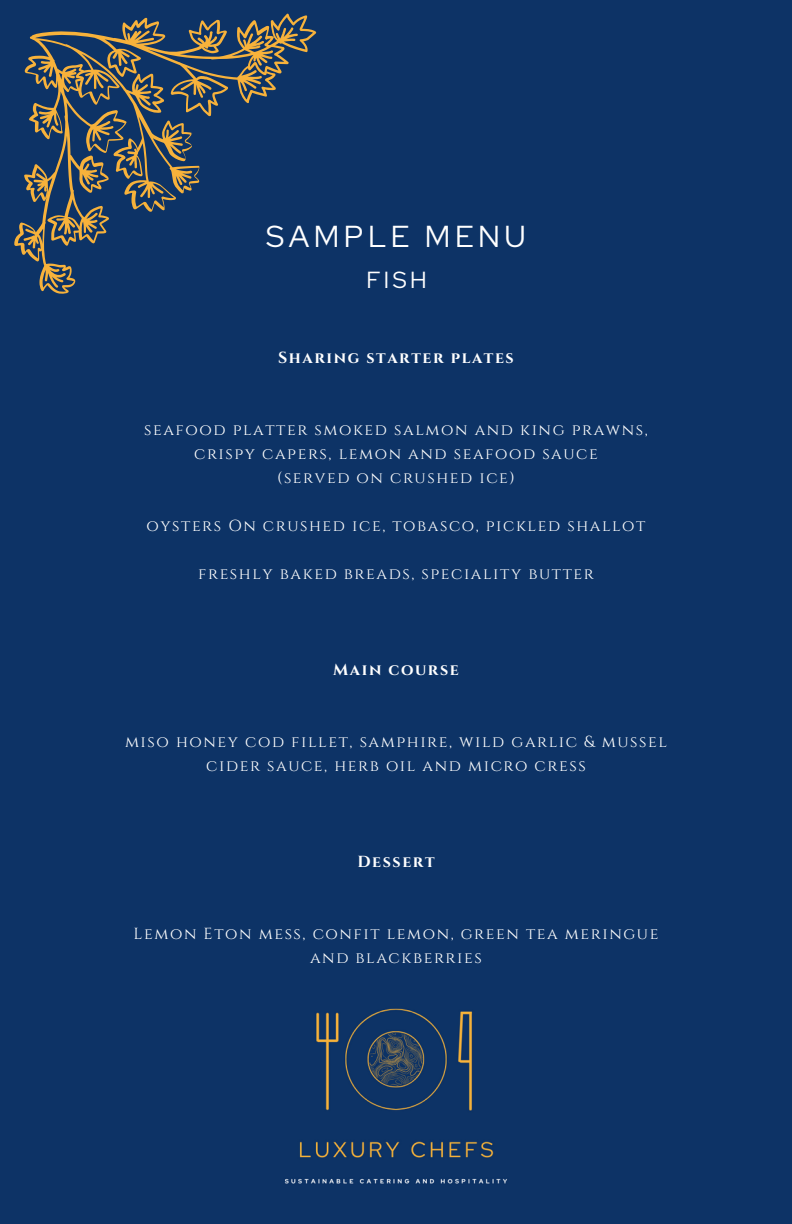
<style>
.page{position:relative;width:792px;height:1224px;background:#0d3366}
.page>*{position:absolute;margin:0;border:0;box-sizing:border-box;transform-origin:0 0}
.t1{font:30.2px "Red Hat Display";letter-spacing:.15em;color:#fff}
.t2{font:23.2px "Red Hat Display";color:#fff}
.t3{font:16px/24px "Cinzel";letter-spacing:.1em;color:#fff;text-align:center}
.t4{font:700 16px "Cinzel";letter-spacing:.1em;color:#fff}
</style>
<div class="page">
<svg style="left:14px;top:14px;width:302px;height:280px"></svg>
<img style="left:284px;top:1008px;width:223px;height:176px">
<p class="t1" style="left:266px;top:216px;width:261px">SAMPLE MENU</p>
<p class="t2" style="left:366px;top:264px;width:62px">FISH</p>
<p class="t4" style="left:278px;top:347px;width:237px">Sharing starter plates</p>
<h1 class="t3" style="left:144px;top:418px;width:505px">seafood platter smoked salmon and king prawns, crispy capers, lemon and seafood sauce</h1>
<h2 class="t3" style="left:277px;top:466px;width:239px">(served on crushed ice)</h2>
<p class="t3" style="left:146px;top:514px;width:501px">oysters On crushed ice, tobasco, pickled shallot</p>
<p class="t3" style="left:198px;top:562px;width:397px">freshly baked breads, speciality butter</p>
<p class="t4" style="left:333px;top:659px;width:127px">Main course</p>
<p class="t3" style="left:125px;top:730px;width:543px">miso honey cod fillet, samphire, wild garlic &amp; mussel cider sauce, herb oil and micro cress</p>
<h2 class="t4" style="left:357px;top:851px;width:79px">Dessert</h2>
<p class="t3" style="left:134px;top:922px;width:526px">Lemon Eton mess, confit lemon, green tea meringue and blackberries</p>
</div>
